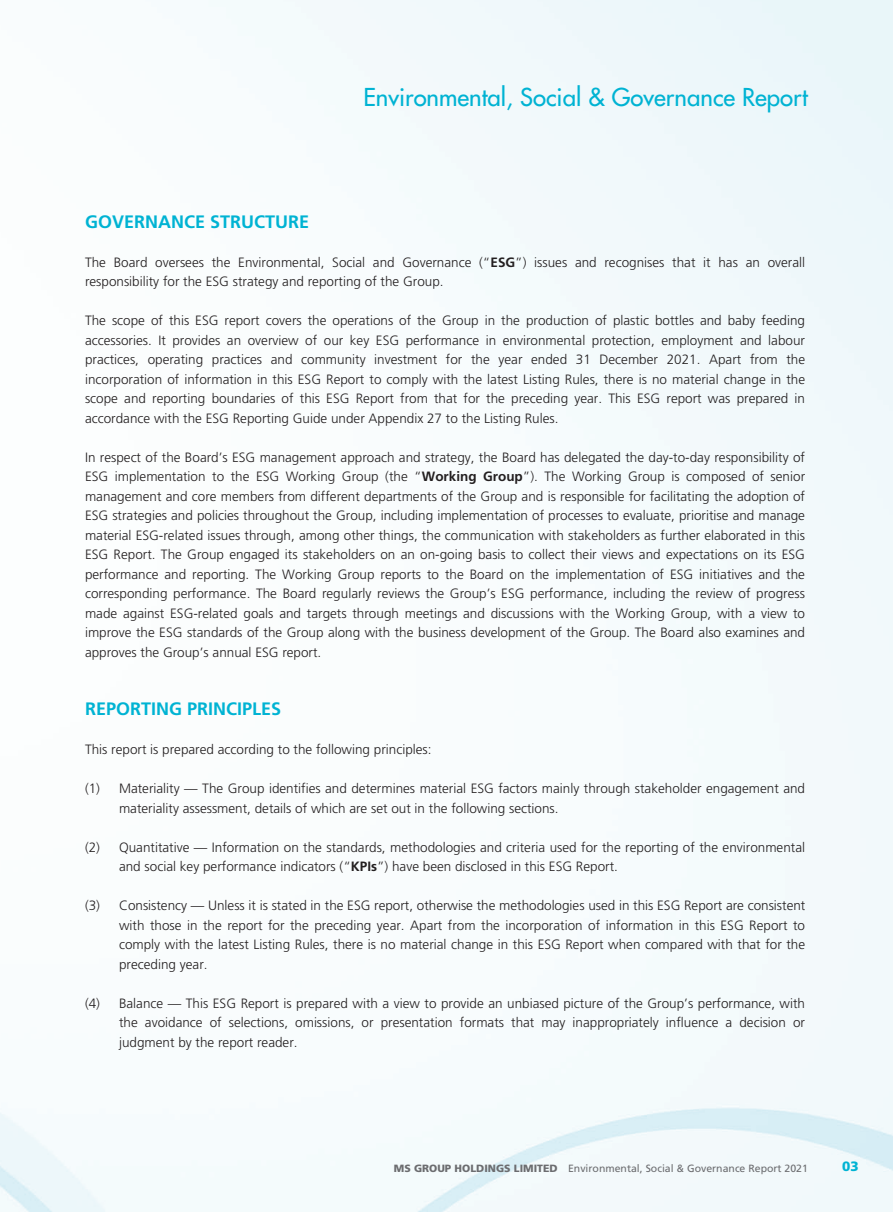
<style>
.page{position:relative;width:893px;height:1212px;background:#fff}
.page>*{position:absolute;margin:0;border:0;box-sizing:border-box;transform-origin:0 0}
.t1{font:500 24px "Futura Std";color:#00b3d3}
.t2{font:700 18px "Frutiger LT Std";color:#00b3d3}
.t3{font:300 13.5px/19.5px "Frutiger LT Std";color:#231f20;text-align:justify}
.t4{font:900 13.5px "Frutiger LT Std";color:#00b3d3}
.t5{font:10.5px "Frutiger LT Std";color:#6c6d70}
.s1{font-weight:700}
.s2{font-weight:900}
</style>
<div class="page">
<h1 class="t1" style="left:363px;top:82px;width:446px">Environmental, Social &amp; Governance Report</h1>
<h2 class="t2" style="left:85px;top:211px;width:226px">GOVERNANCE STRUCTURE</h2>
<p class="t3" style="left:85px;top:252px;width:722px">The Board oversees the Environmental, Social and Governance (“<span class="s1">ESG</span>”) issues and recognises that it has an overall responsibility for the ESG strategy and reporting of the Group.</p>
<p class="t3" style="left:85px;top:311px;width:722px">The scope of this ESG report covers the operations of the Group in the production of plastic bottles and baby feeding accessories. It provides an overview of our key ESG performance in environmental protection, employment and labour practices, operating practices and community investment for the year ended 31 December 2021. Apart from the incorporation of information in this ESG Report to comply with the latest Listing Rules, there is no material change in the scope and reporting boundaries of this ESG Report from that for the preceding year. This ESG report was prepared in accordance with the ESG Reporting Guide under Appendix 27 to the Listing Rules.</p>
<p class="t3" style="left:85px;top:447px;width:722px">In respect of the Board’s ESG management approach and strategy, the Board has delegated the day-to-day responsibility of ESG implementation to the ESG Working Group (the “<span class="s1">Working Group</span>”). The Working Group is composed of senior management and core members from different departments of the Group and is responsible for facilitating the adoption of ESG strategies and policies throughout the Group, including implementation of processes to evaluate, prioritise and manage material ESG-related issues through, among other things, the communication with stakeholders as further elaborated in this ESG Report. The Group engaged its stakeholders on an on-going basis to collect their views and expectations on its ESG performance and reporting. The Working Group reports to the Board on the implementation of ESG initiatives and the corresponding performance. The Board regularly reviews the Group’s ESG performance, including the review of progress made against ESG-related goals and targets through meetings and discussions with the Working Group, with a view to improve the ESG standards of the Group along with the business development of the Group. The Board also examines and approves the Group’s annual ESG report.</p>
<h2 class="t2" style="left:85px;top:698px;width:198px">REPORTING PRINCIPLES</h2>
<p class="t3" style="left:85px;top:740px;width:348px">This report is prepared according to the following principles:</p>
<p class="t3" style="left:119px;top:779px;width:688px;text-indent:-34px">(1) Materiality — The Group identifies and determines material ESG factors mainly through stakeholder engagement and materiality assessment, details of which are set out in the following sections.</p>
<p class="t3" style="left:119px;top:837px;width:687px;text-indent:-34px">(2) Quantitative — Information on the standards, methodologies and criteria used for the reporting of the environmental and social key performance indicators (“<span class="s1">KPIs</span>”) have been disclosed in this ESG Report.</p>
<p class="t3" style="left:119px;top:896px;width:688px;text-indent:-34px">(3) Consistency — Unless it is stated in the ESG report, otherwise the methodologies used in this ESG Report are consistent with those in the report for the preceding year. Apart from the incorporation of information in this ESG Report to comply with the latest Listing Rules, there is no material change in this ESG Report when compared with that for the preceding year.</p>
<p class="t3" style="left:119px;top:993px;width:687px;text-indent:-34px">(4) Balance — This ESG Report is prepared with a view to provide an unbiased picture of the Group’s performance, with the avoidance of selections, omissions, or presentation formats that may inappropriately influence a decision or judgment by the report reader.</p>
<p class="t5" style="left:394px;top:1162px;width:415px"><span class="s2">MS GROUP HOLDINGS LIMITED</span> Environmental, Social &amp; Governance Report 2021</p>
<p class="t4" style="left:842px;top:1158px;width:18px">03</p>
</div>
